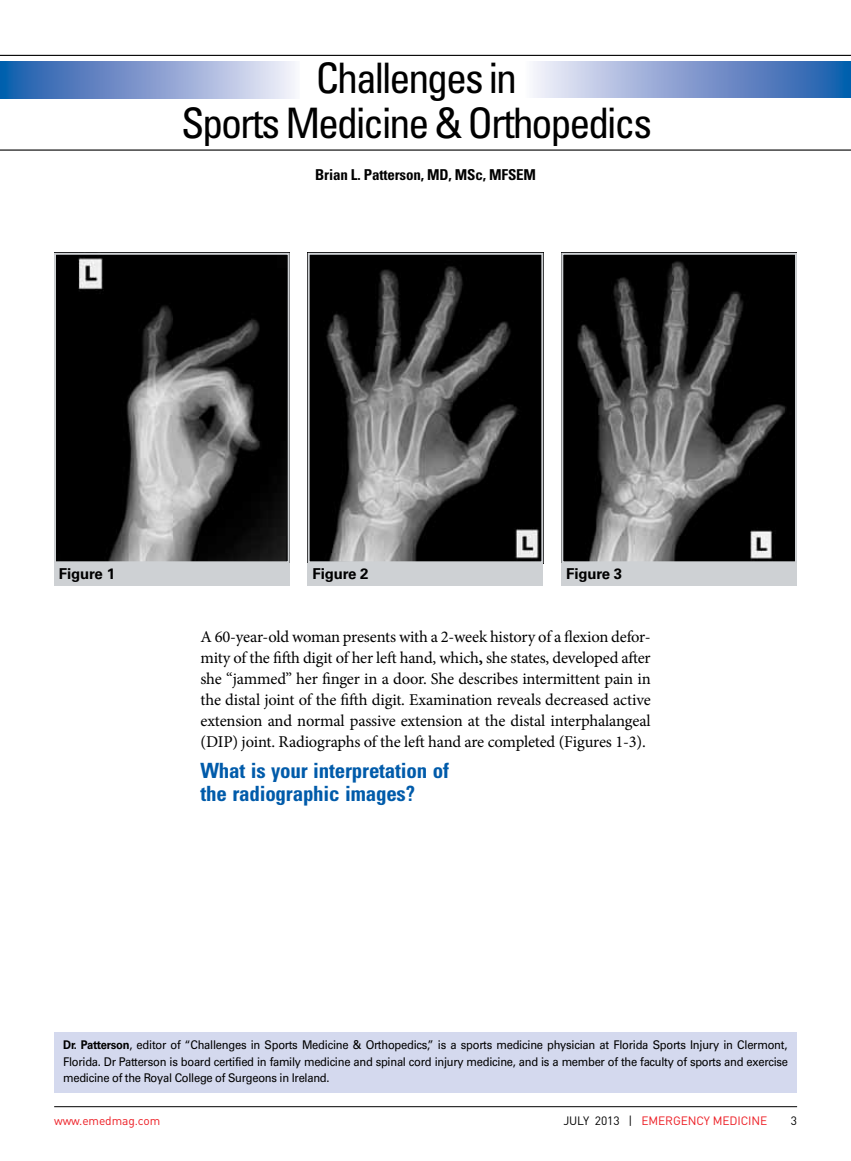
<style>
.page{position:relative;width:851px;height:1161px;background:#fff}
.page>*{position:absolute;margin:0;border:0;box-sizing:border-box;transform-origin:0 0}
.t1{font:condensed 42px/45px "Univers LT Std";letter-spacing:-.05em;color:#000;text-align:center}
.t2{font:700 condensed 21px/22.5px "Univers LT Std";letter-spacing:-.01em;color:#005baa}
.t3{font:16.5px/21px "Minion Pro";letter-spacing:-.01em;color:#000;text-align:justify}
.t4{font:700 condensed 15px "Univers LT Std";letter-spacing:-.01em;color:#000}
.t5{font:700 15px "Univers LT Std";letter-spacing:-.01em;color:#000}
.t6{font:12px/16.5px "Univers LT Std";letter-spacing:-.025em;color:#000;text-align:justify;scale:.93 1}
.t7{font:12px "DIN";letter-spacing:-.01em;color:#ed1d24}
.t8{font:12px "DIN";color:#000}
.s1{font-weight:700}
.s2{color:#000}
</style>
<div class="page">
<hr style="left:54px;top:1106px;width:743px;height:1px;background:#000">
<svg style="left:0;top:61px;width:295px;height:38px;background:#839fd0"></svg>
<svg style="left:533px;top:61px;width:317px;height:36px;background:#839fd0"></svg>
<hr style="left:0;top:55px;width:850px;height:1px;background:#000">
<hr style="left:0;top:150px;width:850px;height:1px;background:#000">
<div style="left:54px;top:1032px;width:743px;height:61px;background:#d4d9ee"></div>
<img style="left:57px;top:256px;width:230px;height:304px">
<div style="left:54px;top:253px;width:236px;height:310px;border:2px solid #ced1d4"></div>
<div style="left:54px;top:563px;width:236px;height:23px;background:#ced1d4"></div>
<img style="left:311px;top:256px;width:229px;height:304px">
<div style="left:308px;top:253px;width:235px;height:310px;border:2px solid #ced1d4"></div>
<div style="left:308px;top:563px;width:235px;height:23px;background:#ced1d4"></div>
<img style="left:564px;top:256px;width:230px;height:304px">
<div style="left:561px;top:253px;width:236px;height:310px;border:2px solid #ced1d4"></div>
<div style="left:561px;top:563px;width:235px;height:23px;background:#ced1d4"></div>
<h1 class="t1" style="left:181px;top:55px;width:472px">Challenges in<br>Sports Medicine &amp; Orthopedics</h1>
<p class="t4" style="left:315px;top:165px;width:222px">Brian L. Patterson, MD, MSc, MFSEM</p>
<p class="t5" style="left:59px;top:565px;width:58px">Figure 1</p>
<p class="t5" style="left:312px;top:565px;width:58px">Figure 2</p>
<p class="t5" style="left:566px;top:565px;width:58px">Figure 3</p>
<p class="t3" style="left:200px;top:626px;width:452px">A 60-year-old woman presents with a 2-week history of a flexion defor&shy;mity of the fifth digit of her left hand, which<span class="s1">,</span> she states, developed after she “jammed” her finger in a door. She describes intermittent pain in the distal joint of the fifth digit. Examination reveals decreased active extension and normal passive extension at the distal interphalangeal (DIP) joint. Radiographs of the left hand are completed (Figures 1-3).</p>
<p class="t2" style="left:200px;top:759px;width:250px">What is your interpretation of the radiographic images?</p>
<p class="t6" style="left:63px;top:1037px;width:780px"><span class="s1">Dr. Patterson</span>, editor of “Challenges in Sports Medicine &amp; Orthopedics,” is a sports medicine physician at Florida Sports Injury in Clermont, Florida. Dr Patterson is board certified in family medicine and spinal cord injury medicine, and is a member of the faculty of sports and exercise medicine of the Royal College of Surgeons in Ireland.</p>
<p class="t7" style="left:54px;top:1113px;width:108px">www.emedmag.com</p>
<p class="t7" style="left:563px;top:1113px;width:205px"><span class="s2">JULY 2013 |</span> EMERGENCY MEDICINE</p>
<p class="t8" style="left:790px;top:1113px;width:8px">3</p>
</div>
